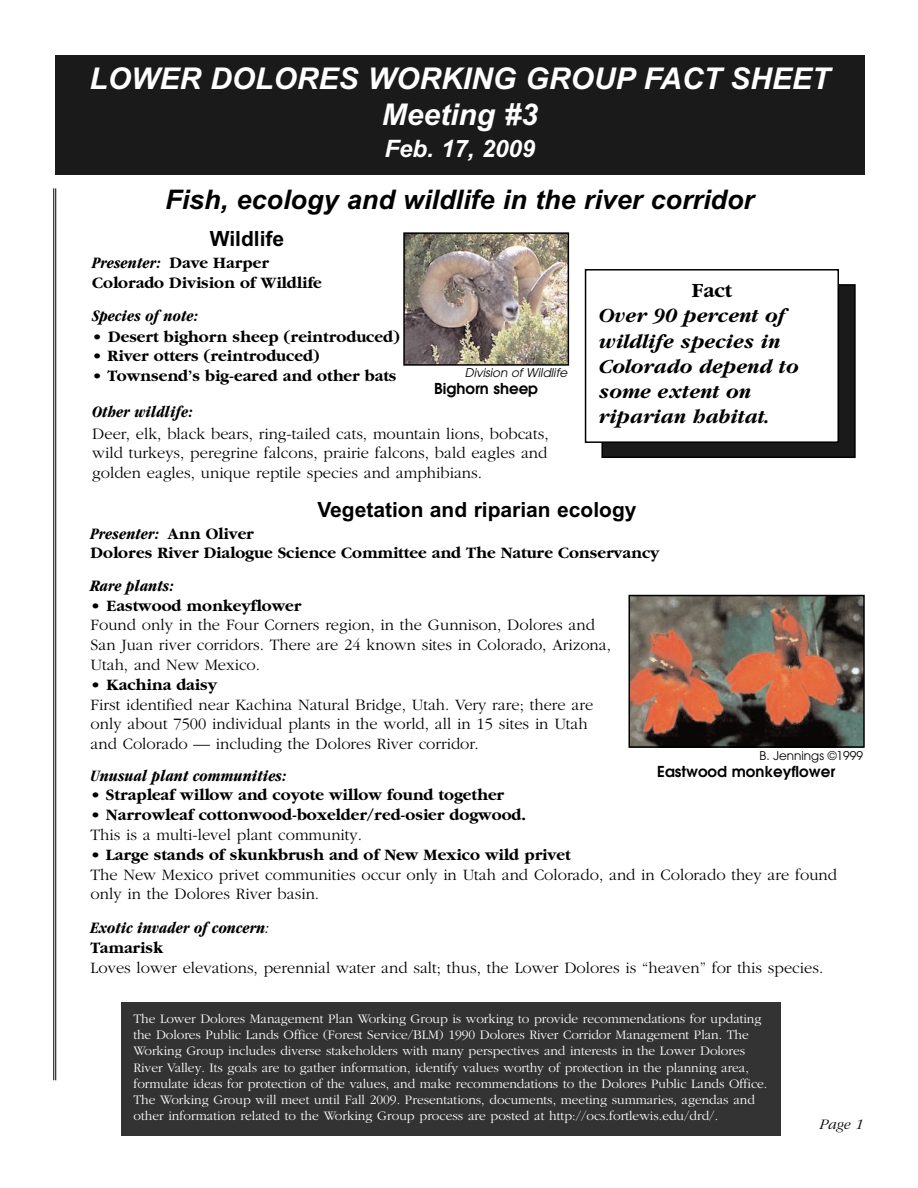
<style>
.page{position:relative;width:918px;height:1188px;background:#fff}
.page>*{position:absolute;margin:0;border:0;box-sizing:border-box;transform-origin:0 0}
.t1{font:30px/36px "Arial Bold Italic MT+PUNAZL";color:#fff;text-align:center}
.t2{font:27px "Arial Bold Italic MT+PUNAZL";color:#000}
.t3{font:24px "Arial Bold Italic MT+PUNAZL";color:#fff}
.t4{font:21px/25.2px "Garamond Bold Italic+MPAUHE";color:#000}
.t5{font:21px "Arial Bold MT+AVOEDK";color:#000}
.t6{font:21px "Garamond Bold+HCGSBR";color:#000}
.t7{font:16.5px/19.8px "Garamond Light+KQRALK";color:#000}
.t8{font:16.5px "Garamond Bold+HCGSBR";color:#000}
.t9{font:16.5px "Garamond Bold Condensed Italic+FIUNFW";color:#000}
.t10{font:15px "Avant Garde Demi+UQRQFY";color:#000}
.t11{font:15px "Garamond Light Italic+MUUFWI";color:#000}
.t12{font:13.5px/16.2px "Garamond Light+KQRALK";letter-spacing:-.005em;color:#fff}
.t13{font:italic 12px "Avant Garde Book+TFDIJI";color:#000}
.t14{font:12px "Avant Garde Book+TFDIJI";color:#000}
.s1{font-family:"Garamond Bold+HCGSBR"}
.s2{font-family:"Garamond Light+KQRALK"}
.s3{font-family:"Garamond Book Condensed Italic+TCGIFG"}
</style>
<div class="page">
<div style="left:602px;top:285px;width:253px;height:172px;background:#1a1a1a"></div>
<div style="left:601px;top:284px;width:255px;height:174px;border:2px solid #000"></div>
<img style="left:631px;top:598px;width:231px;height:147px">
<div style="left:628px;top:595px;width:237px;height:153px;border:2px solid #000"></div>
<div style="left:55px;top:56px;width:810px;height:119px;background:#1a1a1a"></div>
<div style="left:586px;top:270px;width:252px;height:172px;background:#fff"></div>
<div style="left:585px;top:269px;width:254px;height:174px;border:2px solid #000"></div>
<hr style="left:55px;top:188px;width:1px;height:892px;background:#000">
<hr style="left:53px;top:188px;width:1px;height:892px;background:#000">
<img style="left:406px;top:235px;width:160px;height:128px">
<div style="left:403px;top:232px;width:166px;height:134px;border:2px solid #000"></div>
<div style="left:121px;top:1002px;width:660px;height:133px;background:#333"></div>
<h1 class="t1" style="left:89px;top:64px;width:742px">LOWER DOLORES WORKING GROUP FACT SHEET<br>Meeting #3</h1>
<h3 class="t3" style="left:384px;top:140px;width:152px">Feb. 17, 2009</h3>
<h2 class="t2" style="left:165px;top:189px;width:590px">Fish, ecology and wildlife in the river corridor</h2>
<p class="t5" style="left:210px;top:231px;width:76px">Wildlife</p>
<p class="t9" style="left:92px;top:256px;width:178px">Presenter: <span class="s1">Dave Harper</span></p>
<p class="t8" style="left:92px;top:272px;width:231px">Colorado Division of Wildlife</p>
<p class="t9" style="left:92px;top:310px;width:107px">Species of note:</p>
<p class="t8" style="left:92px;top:326px;width:309px"><span class="s2">•</span> Desert bighorn sheep (reintroduced)</p>
<p class="t8" style="left:92px;top:346px;width:229px">• River otters (reintroduced)</p>
<p class="t8" style="left:92px;top:366px;width:306px">• Townsend’s big-eared and other bats</p>
<p class="t9" style="left:92px;top:405px;width:102px">Other wildlife:</p>
<p class="t7" style="left:92px;top:423px;width:458px;text-align:justify">Deer, elk, black bears, ring-tailed cats, mountain lions, bobcats, wild turkeys, peregrine falcons, prairie falcons, bald eagles and golden eagles, unique reptile species and amphibians.</p>
<p class="t13" style="left:465px;top:368px;width:106px">Division of Wildlife</p>
<p class="t10" style="left:434px;top:383px;width:105px">Bighorn sheep</p>
<p class="t6" style="left:692px;top:278px;width:42px">Fact</p>
<p class="t4" style="left:598px;top:303px;width:201px">Over 90 percent of wildlife species in<br>Colorado depend to some extent on riparian habitat.</p>
<p class="t5" style="left:317px;top:502px;width:321px">Vegetation and riparian ecology</p>
<p class="t9" style="left:91px;top:527px;width:165px">Presenter: <span class="s1">Ann Oliver</span></p>
<p class="t8" style="left:91px;top:543px;width:570px">Dolores River Dialogue Science Committee and The Nature Conservancy</p>
<p class="t9" style="left:91px;top:580px;width:84px">Rare plants:</p>
<p class="t8" style="left:91px;top:595px;width:212px"><span class="s2">•</span> Eastwood monkeyflower</p>
<p class="t7" style="left:91px;top:615px;width:522px">Found only in the Four Corners region, in the Gunnison, Dolores and<br>San Juan river corridors. There are 24 known sites in Colorado, Arizona,<br>Utah, and New Mexico.</p>
<p class="t8" style="left:91px;top:674px;width:128px"><span class="s2">•</span> Kachina daisy</p>
<p class="t7" style="left:91px;top:694px;width:504px">First identified near Kachina Natural Bridge, Utah. Very rare; there are only about 7500 individual plants in the world, all in 15 sites in Utah and Colorado — including the Dolores River corridor.</p>
<p class="t9" style="left:91px;top:769px;width:197px">Unusual plant communities:</p>
<p class="t8" style="left:91px;top:785px;width:415px">• Strapleaf willow and coyote willow found together</p>
<p class="t8" style="left:91px;top:805px;width:437px">• Narrowleaf cottonwood-boxelder/red-osier dogwood.</p>
<p class="t7" style="left:91px;top:824px;width:273px">This is a multi-level plant community.</p>
<p class="t8" style="left:91px;top:845px;width:482px">• Large stands of skunkbrush and of New Mexico wild privet</p>
<p class="t7" style="left:91px;top:864px;width:748px">The New Mexico privet communities occur only in Utah and Colorado, and in Colorado they are found only in the Dolores River basin.</p>
<p class="t9" style="left:91px;top:921px;width:180px">Exotic invader of concern<span class="s3">:</span></p>
<p class="t8" style="left:91px;top:938px;width:74px">Tamarisk</p>
<p class="t7" style="left:91px;top:957px;width:734px">Loves lower elevations, perennial water and salt; thus, the Lower Dolores is “heaven” for this species.</p>
<p class="t14" style="left:760px;top:752px;width:105px">B. Jennings ©1999</p>
<p class="t10" style="left:657px;top:766px;width:179px">Eastwood monkeyflower</p>
<p class="t12" style="left:133px;top:1010px;width:635px">The Lower Dolores Management Plan Working Group is working to provide recommendations for updating the Dolores Public Lands Office (Forest Service/BLM) 1990 Dolores River Corridor Management Plan. The Working Group includes diverse stakeholders with many perspectives and interests in the Lower Dolores River Valley. Its goals are to gather information, identify values worthy of protection in the planning area, formulate ideas for protection of the values, and make recommendations to the Dolores Public Lands Office.<br>The Working Group will meet until Fall 2009. Presentations, documents, meeting summaries, agendas and other information related to the Working Group process are posted at http://ocs.fortlewis.edu/drd/.</p>
<p class="t11" style="left:820px;top:1115px;width:45px">Page 1</p>
</div>
